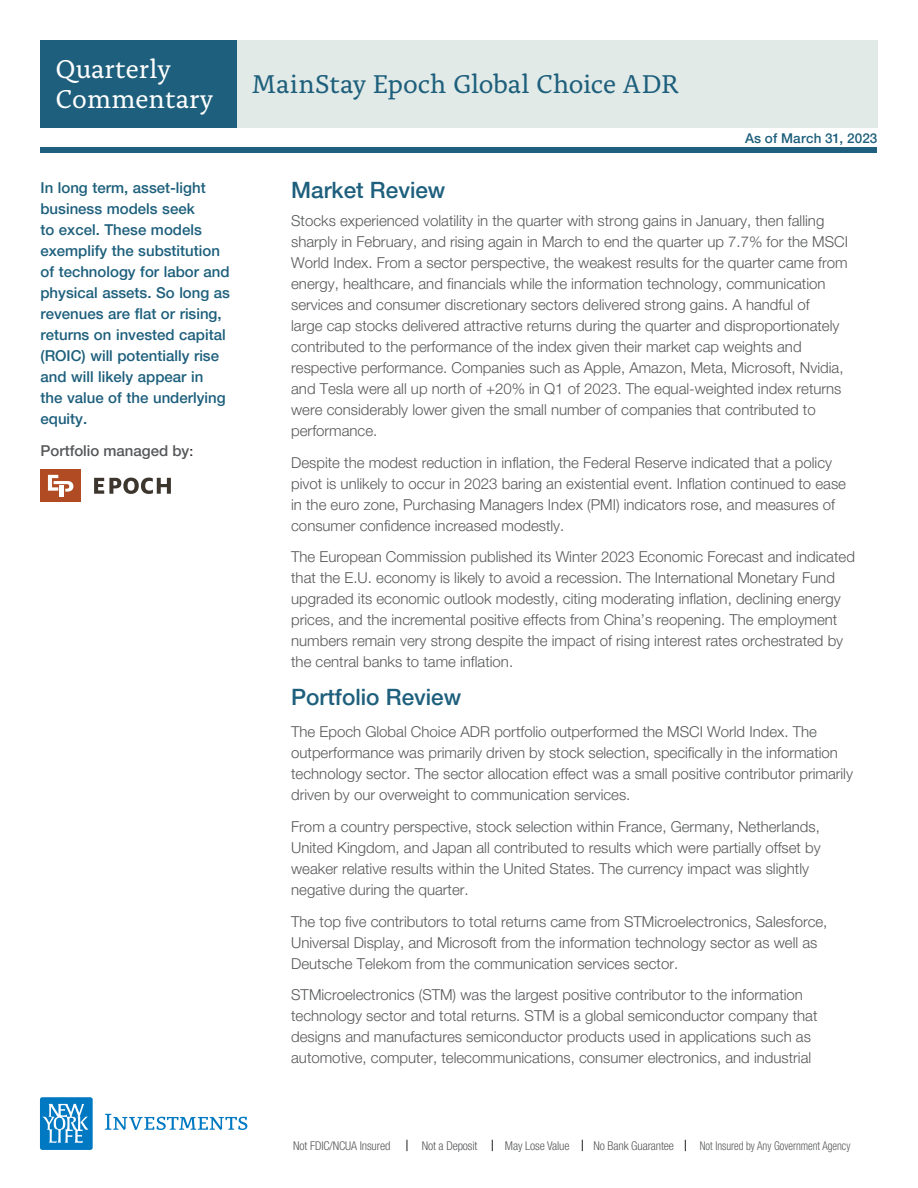
<style>
.page{position:relative;width:918px;height:1188px;background:#fff}
.page>*{position:absolute;margin:0;border:0;box-sizing:border-box;transform-origin:0 0}
.t1{font:27px "Alda Pro";letter-spacing:-.01em;color:#1d5f7c}
.t2{font:27px/30px "Alda Pro";color:#fff}
.Body_Copy{font:500 22.5px "Helvetica Neue LT Pro";color:#1d5f7c}
.Subtitles{font:500 22.5px "Helvetica Neue LT Pro";color:#1d5f7c}
.Body_Copy-2{font:300 15px/21px "Helvetica Neue LT Pro";color:#57585a}
.Callout_box{font:500 15px/21px "Helvetica Neue LT Pro";color:#1d5f7c}
.t3{font:500 15px "Helvetica Neue LT Pro";color:#57585a}
.t4{font:500 13.5px "Helvetica Neue LT Pro";letter-spacing:.015em;color:#1d5f7c}
.t5{font:300 condensed 12px "Helvetica Neue LT Pro";letter-spacing:-.01em;color:#57585a}
.t6{font:300 condensed 12px "Helvetica Neue LT Pro";letter-spacing:-.01em;color:#57585a;scale:.9 1}
.s1{font-family:"Effra";font-weight:400;color:#231f20}
</style>
<div class="page">
<svg style="left:40px;top:1097px;width:207px;height:53px"></svg>
<svg style="left:94px;top:478px;width:77px;height:16px"></svg>
<div style="left:40px;top:469px;width:41px;height:33px;background:#b14b23"></div>
<svg style="left:48px;top:475px;width:25px;height:17px"></svg>
<hr style="left:60px;top:486px;width:4px;height:11px;background:#fff">
<div style="left:237px;top:40px;width:641px;height:88px;background:#e2eae7"></div>
<div style="left:40px;top:40px;width:197px;height:88px;background:#1d5f7c"></div>
<div style="left:40px;top:147px;width:838px;height:5px;background:#1d5f7c"></div>
<p class="t2" style="left:56px;top:52px;width:159px">Quarterly<br>Commentary</p>
<p class="Callout_box" style="left:40px;top:177px;width:191px">In long term, asset-light business models seek<br>to excel. These models exemplify the substitution of technology for labor and physical assets. So long as revenues are flat or rising, returns on invested capital (ROIC) will potentially rise and will likely appear in<br>the value of the underlying equity.</p>
<p class="t3" style="left:40px;top:442px;width:154px">Portfolio managed by<span class="s1">:</span></p>
<p class="t1" style="left:252px;top:64px;width:429px">MainStay Epoch Global Choice ADR</p>
<p class="t4" style="left:745px;top:130px;width:134px">As of March 31, 2023</p>
<p class="Subtitles" style="left:291px;top:176px;width:156px">Market Review</p>
<p class="Body_Copy-2" style="left:291px;top:210px;width:558px">Stocks experienced volatility in the quarter with strong gains in January, then falling sharply in February, and rising again in March to end the quarter up 7.7% for the MSCI World Index. From a sector perspective, the weakest results for the quarter came from energy, healthcare, and financials while the information technology, communication services and consumer discretionary sectors delivered strong gains. A handful of<br>large cap stocks delivered attractive returns during the quarter and disproportionately contributed to the performance of the index given their market cap weights and respective performance. Companies such as Apple, Amazon, Meta, Microsoft, Nvidia, and Tesla were all up north of +20% in Q1 of 2023. The equal-weighted index returns were considerably lower given the small number of companies that contributed to performance.</p>
<p class="Body_Copy-2" style="left:291px;top:451px;width:556px">Despite the modest reduction in inflation, the Federal Reserve indicated that a policy pivot is unlikely to occur in 2023 baring an existential event. Inflation continued to ease in the euro zone, Purchasing Managers Index (PMI) indicators rose, and measures of consumer confidence increased modestly.</p>
<p class="Body_Copy-2" style="left:291px;top:546px;width:565px">The European Commission published its Winter 2023 Economic Forecast and indicated that the E.U. economy is likely to avoid a recession. The International Monetary Fund upgraded its economic outlook modestly, citing moderating inflation, declining energy prices, and the incremental positive effects from China’s reopening. The employment numbers remain very strong despite the impact of rising interest rates orchestrated by the central banks to tame inflation.</p>
<p class="Body_Copy" style="left:291px;top:684px;width:172px">Portfolio Review</p>
<p class="Body_Copy-2" style="left:291px;top:721px;width:563px">The Epoch Global Choice ADR portfolio outperformed the MSCI World Index. The outperformance was primarily driven by stock selection, specifically in the information technology sector. The sector allocation effect was a small positive contributor primarily driven by our overweight to communication services.</p>
<p class="Body_Copy-2" style="left:291px;top:816px;width:531px">From a country perspective, stock selection within France, Germany, Netherlands, United Kingdom, and Japan all contributed to results which were partially offset by weaker relative results within the United States. The currency impact was slightly negative during the quarter.</p>
<p class="Body_Copy-2" style="left:291px;top:910px;width:538px">The top five contributors to total returns came from STMicroelectronics, Salesforce,<br>Universal Display, and Microsoft from the information technology sector as well as<br>Deutsche Telekom from the communication services sector.</p>
<p class="Body_Copy-2" style="left:291px;top:984px;width:528px">STMicroelectronics (STM) was the largest positive contributor to the information technology sector and total returns. STM is a global semiconductor company that designs and manufactures semiconductor products used in applications such as automotive, computer, telecommunications, consumer electronics, and industrial</p>
<p class="t5" style="left:293px;top:1138px;width:99px">Not FDIC/NCUA Insured</p>
<p class="t5" style="left:422px;top:1138px;width:57px">Not a Deposit</p>
<p class="t5" style="left:505px;top:1138px;width:66px">May Lose Value</p>
<p class="t5" style="left:594px;top:1138px;width:82px">No Bank Guarantee</p>
<p class="t6" style="left:700px;top:1138px;width:169px">Not Insured by Any Government Agency</p>
</div>
